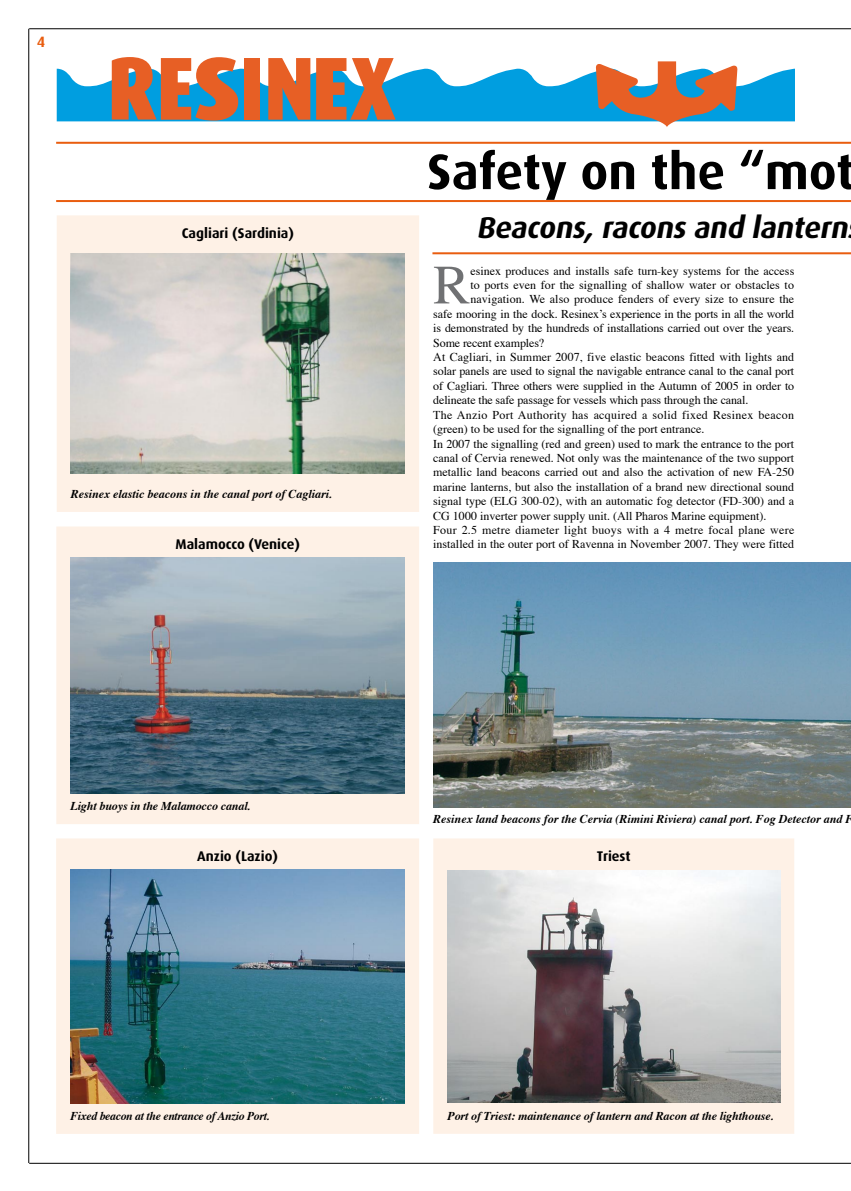
<style>
.page{position:relative;width:851px;height:1191px;background:#fff}
.page>*{position:absolute;margin:0;border:0;box-sizing:border-box;transform-origin:0 0}
.t1{font:55.5px "Times";color:#707173}
.t2{font:700 50px "Dax";color:#000}
.t3{font:italic 700 30px "Dax";color:#000}
.t4{font:700 14px "Dax";color:#000}
.t5{font:12px "Times";color:#000}
.t6{font:italic 700 12px "Times";letter-spacing:-.01em;color:#000}
.t7{font:12px "Times";letter-spacing:.025em;color:#000}
.t8{font:12px "Times";letter-spacing:.02em;color:#000}
</style>
<div class="page">
<hr style="left:29px;top:1162px;width:821px;height:1px;background:#000">
<hr style="left:29px;top:28px;width:821px;height:1px;background:#000">
<hr style="left:28px;top:29px;width:1px;height:1134px;background:#000">
<svg style="left:57px;top:57px;width:737px;height:70px"></svg>
<hr style="left:56px;top:142px;width:794px;height:2px;background:#e95d0f">
<hr style="left:56px;top:200px;width:794px;height:2px;background:#e95d0f">
<div style="left:56px;top:838px;width:363px;height:295px;background:#fef1e6"></div>
<img style="left:70px;top:869px;width:335px;height:234px">
<div style="left:433px;top:838px;width:361px;height:295px;background:#fef1e6"></div>
<img style="left:447px;top:870px;width:333px;height:232px">
<div style="left:57px;top:215px;width:362px;height:297px;background:#fef1e6"></div>
<img style="left:71px;top:254px;width:334px;height:220px">
<div style="left:56px;top:526px;width:363px;height:298px;background:#fef1e6"></div>
<img style="left:70px;top:557px;width:335px;height:236px">
<hr style="left:432px;top:252px;width:418px;height:2px;background:#e95d0f">
<img style="left:433px;top:563px;width:417px;height:244px">
<p class="t4" style="left:182px;top:225px;width:114px">Cagliari (Sardinia)</p>
<p class="t6" style="left:71px;top:482px;width:263px">Resinex elastic beacons in the canal port of Cagliari.</p>
<p class="t4" style="left:175px;top:537px;width:126px">Malamocco (Venice)</p>
<h2 class="t2" style="left:427px;top:144px;width:428px">Safety on the “mot</h2>
<h3 class="t3" style="left:476px;top:211px;width:378px">Beacons,racons and lantern</h3>
<h1 class="t1" style="left:433px;top:233px;width:39px">R</h1>
<p class="t5" style="left:470px;top:259px;width:325px">esinex produces and installs safe turn-key systems for the access</p>
<p class="t5" style="left:470px;top:274px;width:325px">to ports even for the signalling of shallow water or obstacles to</p>
<p class="t5" style="left:470px;top:288px;width:325px">navigation. We also produce fenders of every size to ensure the</p>
<p class="t5" style="left:433px;top:302px;width:362px">safe mooring in the dock. Resinex’s experience in the ports in all the world</p>
<p class="t5" style="left:433px;top:317px;width:362px">is demonstrated by the hundreds of installations carried out over the years.</p>
<p class="t5" style="left:433px;top:331px;width:112px">Some recent examples?</p>
<p class="t5" style="left:433px;top:346px;width:362px">At Cagliari, in Summer 2007, five elastic beacons fitted with lights and</p>
<p class="t5" style="left:433px;top:360px;width:362px">solar panels are used to signal the navigable entrance canal to the canal port</p>
<p class="t5" style="left:433px;top:374px;width:362px">of Cagliari. Three others were supplied in the Autumn of 2005 in order to</p>
<p class="t5" style="left:433px;top:389px;width:316px">delineate the safe passage for vessels which pass through the canal.</p>
<p class="t7" style="left:433px;top:403px;width:362px">The Anzio Port Authority has acquired a solid fixed Resinex beacon</p>
<p class="t5" style="left:433px;top:418px;width:272px">(green) to be used for the signalling of the port entrance.</p>
<p class="t5" style="left:433px;top:432px;width:362px">In 2007 the signalling (red and green) used to mark the entrance to the port</p>
<p class="t5" style="left:433px;top:446px;width:362px">canal of Cervia renewed. Not only was the maintenance of the two support</p>
<p class="t5" style="left:433px;top:461px;width:362px">metallic land beacons carried out and also the activation of new FA-250</p>
<p class="t5" style="left:433px;top:475px;width:362px">marine lanterns, but also the installation of a brand new directional sound</p>
<p class="t5" style="left:433px;top:490px;width:362px">signal type (ELG 300-02), with an automatic fog detector (FD-300) and a</p>
<p class="t5" style="left:433px;top:504px;width:334px">CG 1000 inverter power supply unit. (All Pharos Marine equipment).</p>
<p class="t8" style="left:433px;top:518px;width:362px">Four 2.5 metre diameter light buoys with a 4 metre focal plane were</p>
<p class="t5" style="left:433px;top:533px;width:362px">installed in the outer port of Ravenna in November 2007. They were fitted</p>
<p class="t6" style="left:70px;top:794px;width:181px">Light buoys in the Malamocco canal.</p>
<p class="t4" style="left:197px;top:848px;width:82px">Anzio (Lazio)</p>
<p class="t6" style="left:70px;top:1104px;width:201px">Fixed beacon at the entrance of Anzio Port.</p>
<p class="t6" style="left:433px;top:808px;width:422px">Resinex land beacons for the Cervia (Rimini Riviera) canal port. Fog Detector and F</p>
<p class="t4" style="left:596px;top:848px;width:35px">Triest</p>
<p class="t6" style="left:447px;top:1104px;width:328px">Port of Triest: maintenance of lantern and Racon at the lighthouse.</p>
</div>
